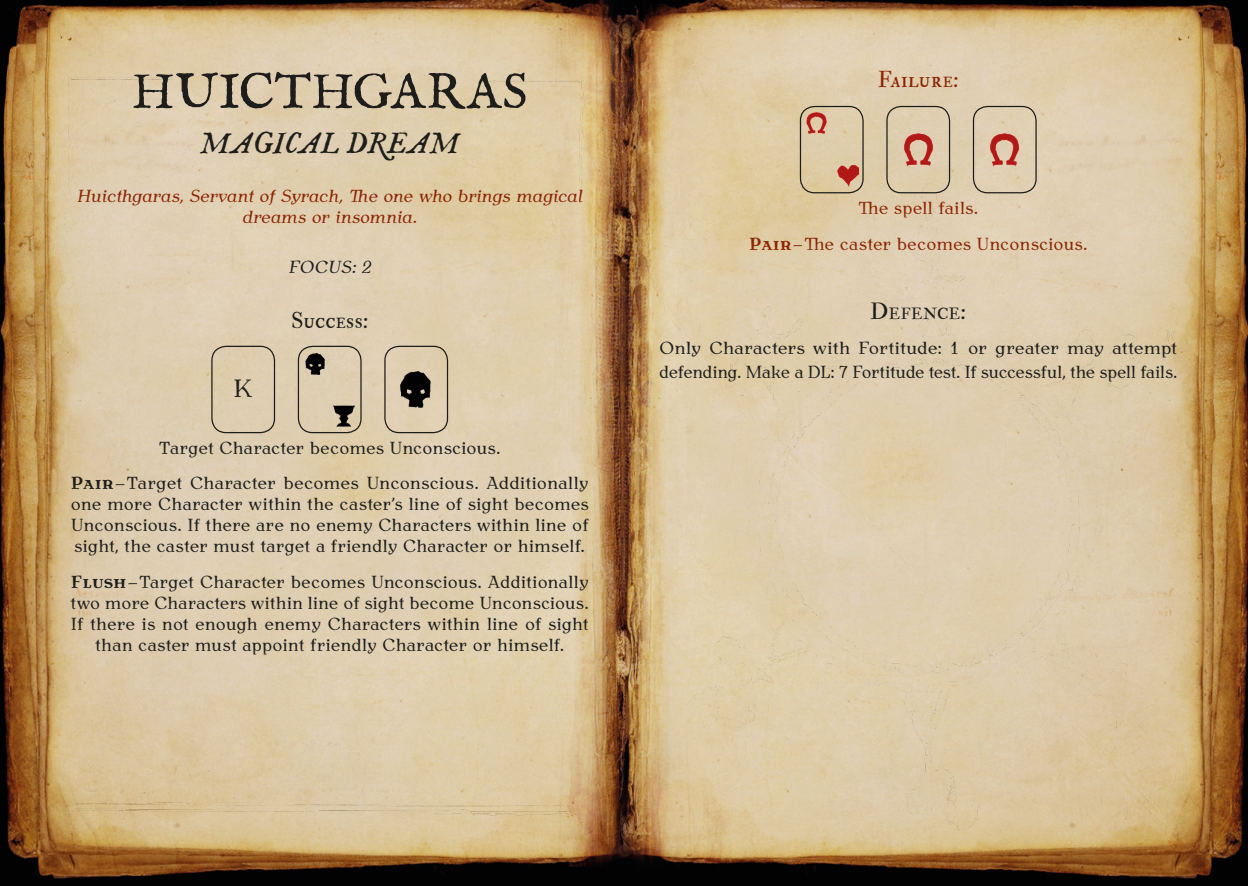
<style>
.page{position:relative;width:1248px;height:886px;background:#fff}
.page>*{position:absolute;margin:0;border:0;box-sizing:border-box;transform-origin:0 0}
.t1{font:50px "IM FELL English PRO Roman";letter-spacing:.01em;color:#1d1d1b}
.t2{font:30px "IM FELL English PRO Italic";letter-spacing:-.01em;color:#1d1d1b}
.t3{font:25px "Antykwa Torunska";color:#1d1d1b}
.t4{font:22.5px "IM FELL Double Pica SC";letter-spacing:.01em;color:#1d1d1b}
.t5{font:22.5px "IM FELL Double Pica SC";letter-spacing:.015em;color:#8c2402}
.t6{font:17.5px/21px "Antykwa Torunska";letter-spacing:.025em;color:#1d1d1b;text-align:center}
.t7{font:italic 17.5px/21px "Antykwa Torunska";color:#8c2402;text-align:center}
.t8{font:17.5px/35.2px "Antykwa Torunska";letter-spacing:.03em;color:#8c2402;text-align:center}
.t9{font:italic 17.5px "Antykwa Torunska";letter-spacing:.015em;color:#1d1d1b}
.t10{font:15.75px "IM FELL Double Pica SC";letter-spacing:.03em;color:#1d1d1b}
.s1{font-weight:700}
.s2{font-size:22.5px}
</style>
<div class="page">
<img style="left:0;top:0;width:1247px;height:886px">
<img style="left:62px;top:75px;width:491px;height:740px">
<img style="left:553px;top:9px;width:694px;height:877px">
<div style="left:211px;top:346px;width:64px;height:87px;border:1px solid #1d1d1b;border-radius:14px"></div>
<div style="left:384px;top:346px;width:64px;height:87px;border:1px solid #1d1d1b;border-radius:14px"></div>
<img style="left:398px;top:372px;width:36px;height:35px">
<div style="left:298px;top:346px;width:63px;height:87px;border:1px solid #1d1d1b;border-radius:14px"></div>
<img style="left:305px;top:353px;width:21px;height:21px">
<img style="left:333px;top:405px;width:21px;height:21px">
<div style="left:799px;top:106px;width:64px;height:87px;border:1px solid #1d1d1b;border-radius:14px"></div>
<img style="left:805px;top:113px;width:22px;height:21px">
<img style="left:837px;top:165px;width:21px;height:21px">
<div style="left:972px;top:106px;width:64px;height:87px;border:1px solid #1d1d1b;border-radius:14px"></div>
<img style="left:988px;top:134px;width:32px;height:32px">
<div style="left:886px;top:106px;width:64px;height:87px;border:1px solid #1d1d1b;border-radius:14px"></div>
<img style="left:902px;top:134px;width:32px;height:32px">
<h1 class="t1" style="left:132px;top:63px;width:397px">HUICTHGARAS</h1>
<h2 class="t2" style="left:200px;top:126px;width:261px">MAGICAL DREAM</h2>
<p class="t7" style="left:77px;top:184px;width:507px">Huicthgaras, Servant of Syrach, The one who brings magical dreams or insomnia.</p>
<p class="t9" style="left:288px;top:254px;width:84px">FOCUS: 2</p>
<p class="t4" style="left:291px;top:307px;width:79px">Success:</p>
<h3 class="t3" style="left:233px;top:370px;width:21px">K</h3>
<p class="t6" style="left:71px;top:429px;width:519px;line-height:35.2px">Target Character becomes Unconscious.<br><span class="s1">Pair</span>–Target Character becomes Unconscious. Additionally</p>
<p class="t6" style="left:71px;top:493px;width:519px;text-align:justify">one more Character within the caster’s line of sight becomes Unconscious. If there are no enemy Characters within line of sight, the caster must target a friendly Character or himself.</p>
<p class="t6" style="left:71px;top:570px;width:519px"><span class="s1">Flush</span>–Target Character becomes Unconscious. Additionally two more Characters within line of sight become Unconscious.<br>If there is not enough enemy Characters within line of sight than caster must appoint friendly Character or himself.</p>
<p class="t5" style="left:877px;top:66px;width:82px">Failure:</p>
<p class="t8" style="left:749px;top:189px;width:339px">The spell fails.<br><span class="s1">Pair</span>–The caster becomes Unconscious.</p>
<p class="t10" style="left:870px;top:304px;width:97px"><span class="s2">D</span>EFENCE<span class="s2">:</span></p>
<p class="t6" style="left:659px;top:335px;width:519px;line-height:24px;text-align:left">Only Characters with Fortitude: 1 or greater may attempt defending. Make a DL: 7 Fortitude test. If successful, the spell fails.</p>
</div>
